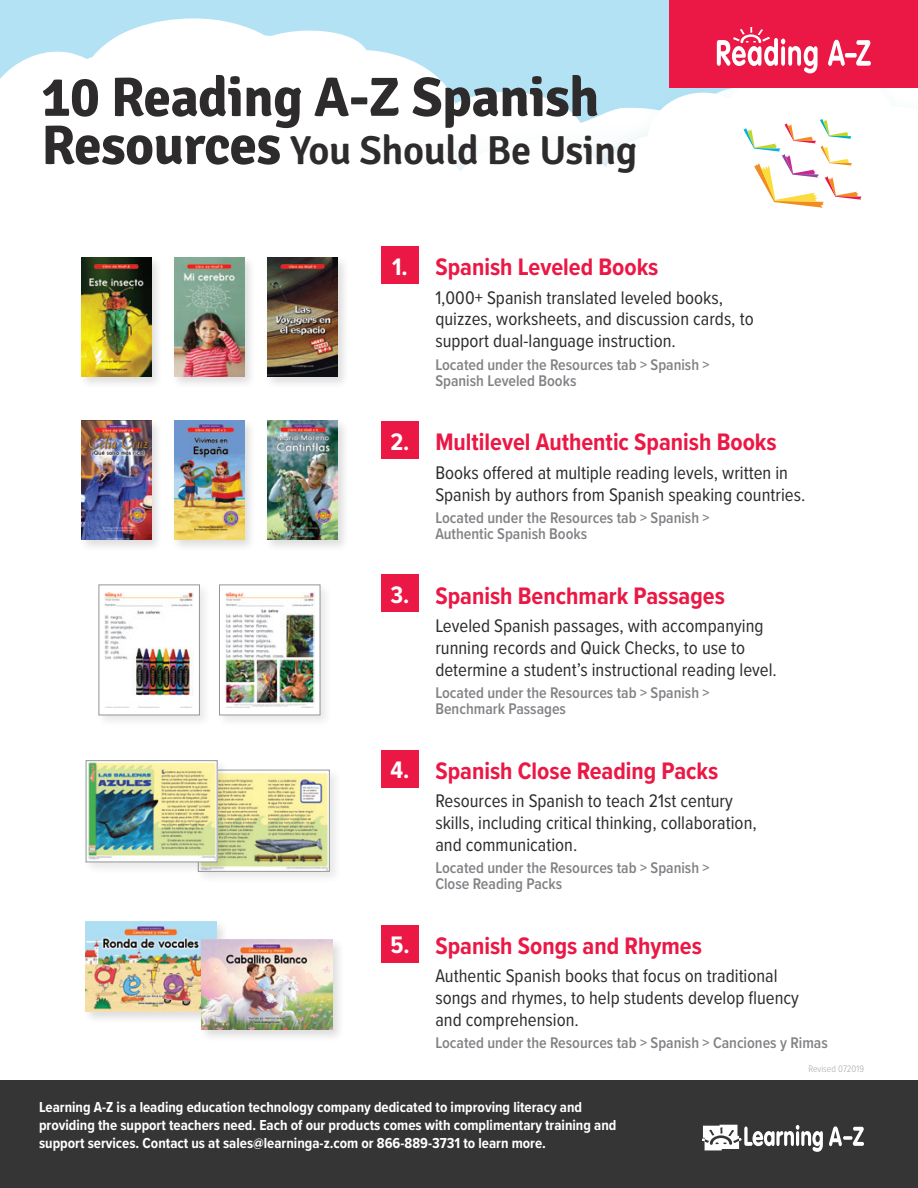
<style>
.page{position:relative;width:918px;height:1188px;background:#fff}
.page>*{position:absolute;margin:0;border:0;box-sizing:border-box;transform-origin:0 0}
.ParaHead_2{font:700 55.5px "Signika";letter-spacing:-.01em;color:#2e2b2c}
.ParaHead_2-2{font:600 40.5px "Signika";letter-spacing:-.01em;color:#2e2b2c}
.Product_Title-17{font:700 24.75px "Proxima Nova Cond";color:#eb1845}
.Product_Title-17-2{font:700 24.75px "Proxima Nova Cond";color:#fff}
.Body-Indented{font:18.9px/21.9px "Proxima Nova Cond";color:#2e2b2c}
.Located{font:600 16.05px/16px "Proxima Nova Cond";color:#808285}
.t1{font:700 15px/18px "Proxima Nova Cond";color:#fff}
.t2{font:300 9.75px "Proxima Nova Cond";color:#a8a9ad}
.s1{font-weight:700;font-size:55.5px}
</style>
<div class="page">
<div style="left:0;top:1080px;width:918px;height:108px;background:#363536"></div>
<svg style="left:702px;top:1125px;width:121px;height:27px"></svg>
<svg style="left:829px;top:1126px;width:13px;height:20px"></svg>
<svg style="left:843px;top:1136px;width:10px;height:4px"></svg>
<svg style="left:853px;top:1127px;width:11px;height:19px"></svg>
<div style="left:0;top:0;width:918px;height:171px;background:#b4e2f5"></div>
<svg style="left:0;top:18px;width:449px;height:122px;fill:#fff"></svg>
<div style="left:0;top:82px;width:262px;height:89px;background:#fff"></div>
<svg style="left:348px;top:91px;width:238px;height:49px;background:#f7fcfd"></svg>
<div style="left:586px;top:46px;width:332px;height:233px;background:#00b2b6;opacity:.07"></div>
<svg style="left:601px;top:61px;width:317px;height:79px;fill:#fff"></svg>
<svg style="left:751px;top:267px;width:167px;height:12px"></svg>
<svg style="left:601px;top:140px;width:150px;height:139px"></svg>
<svg style="left:743px;top:119px;width:175px;height:148px"></svg>
<svg style="left:179px;top:140px;width:422px;height:139px"></svg>
<div style="left:670px;top:0;width:248px;height:88px;background:#eb1845"></div>
<svg style="left:717px;top:27px;width:101px;height:46px"></svg>
<svg style="left:828px;top:40px;width:43px;height:26px"></svg>
<div style="left:381px;top:246px;width:38px;height:38px;background:#eb1845"></div>
<div style="left:381px;top:421px;width:38px;height:38px;background:#eb1845"></div>
<div style="left:381px;top:575px;width:38px;height:37px;background:#eb1845"></div>
<div style="left:381px;top:750px;width:38px;height:37px;background:#eb1845"></div>
<div style="left:381px;top:925px;width:38px;height:37px;background:#eb1845"></div>
<div style="left:96px;top:582px;width:116px;height:146px;background:#231f20;opacity:.1"></div>
<div style="left:99px;top:585px;width:100px;height:130px;background:#fff"></div>
<img style="left:104px;top:592px;width:90px;height:116px">
<div style="left:99px;top:585px;width:101px;height:130px;border:1px solid #939598"></div>
<div style="left:216px;top:582px;width:117px;height:146px;background:#231f20;opacity:.1"></div>
<div style="left:220px;top:585px;width:100px;height:130px;background:#fff"></div>
<img style="left:225px;top:592px;width:89px;height:116px">
<div style="left:219px;top:585px;width:101px;height:130px;border:1px solid #939598"></div>
<div style="left:83px;top:919px;width:146px;height:105px;background:#231f20;opacity:.15"></div>
<img style="left:86px;top:922px;width:131px;height:90px">
<div style="left:199px;top:937px;width:146px;height:105px;background:#231f20;opacity:.15"></div>
<img style="left:202px;top:940px;width:130px;height:90px">
<div style="left:79px;top:255px;width:85px;height:134px;background:#231f20;opacity:.15"></div>
<img style="left:81px;top:257px;width:70px;height:120px">
<div style="left:172px;top:255px;width:84px;height:134px;background:#231f20;opacity:.15"></div>
<img style="left:174px;top:257px;width:70px;height:120px">
<div style="left:265px;top:255px;width:85px;height:134px;background:#231f20;opacity:.15"></div>
<img style="left:267px;top:257px;width:71px;height:120px">
<div style="left:79px;top:418px;width:85px;height:135px;background:#231f20;opacity:.15"></div>
<img style="left:81px;top:421px;width:70px;height:119px">
<div style="left:172px;top:418px;width:84px;height:135px;background:#231f20;opacity:.15"></div>
<img style="left:174px;top:421px;width:70px;height:119px">
<div style="left:265px;top:418px;width:85px;height:135px;background:#231f20;opacity:.15"></div>
<img style="left:267px;top:421px;width:71px;height:119px">
<div style="left:195px;top:767px;width:147px;height:117px;background:#f7f7f6"></div>
<img style="left:230px;top:773px;width:98px;height:97px">
<div style="left:198px;top:770px;width:132px;height:102px;border:1px solid #939598"></div>
<div style="left:83px;top:757px;width:147px;height:117px;background:#231f20;opacity:.1"></div>
<img style="left:88px;top:762px;width:127px;height:98px">
<div style="left:86px;top:760px;width:131px;height:102px;border:1px solid #939598"></div>
<p class="ParaHead_2" style="left:41px;top:64px;width:559px">10 Reading A-Z Spanish</p>
<p class="ParaHead_2-2" style="left:41px;top:126px;width:597px"><span class="s1">Resources</span> You Should Be Using</p>
<p class="Product_Title-17-2" style="left:392px;top:248px;width:17px">1.</p>
<p class="Product_Title-17" style="left:435px;top:249px;width:225px">Spanish Leveled Books</p>
<p class="Body-Indented" style="left:435px;top:286px;width:320px">1,000+ Spanish translated leveled books, quizzes, worksheets, and discussion cards, to support dual-language instruction.</p>
<p class="Located" style="left:435px;top:356px;width:276px">Located under the Resources tab &gt; Spanish &gt;<br>Spanish Leveled Books</p>
<p class="Product_Title-17-2" style="left:390px;top:424px;width:21px">2.</p>
<p class="Product_Title-17" style="left:435px;top:424px;width:343px">Multilevel Authentic Spanish Books</p>
<p class="Body-Indented" style="left:435px;top:461px;width:371px">Books offered at multiple reading levels, written in<br>Spanish by authors from Spanish speaking countries.</p>
<p class="Located" style="left:435px;top:509px;width:276px">Located under the Resources tab &gt; Spanish &gt;<br>Authentic Spanish Books</p>
<p class="Product_Title-17-2" style="left:391px;top:577px;width:20px">3.</p>
<p class="Product_Title-17" style="left:435px;top:577px;width:291px">Spanish Benchmark Passages</p>
<p class="Body-Indented" style="left:435px;top:614px;width:343px">Leveled Spanish passages, with accompanying running records and Quick Checks, to use to determine a student’s instructional reading level.</p>
<p class="Located" style="left:435px;top:684px;width:276px">Located under the Resources tab &gt; Spanish &gt;<br>Benchmark Passages</p>
<p class="Product_Title-17-2" style="left:390px;top:752px;width:20px">4.</p>
<p class="Product_Title-17" style="left:435px;top:752px;width:284px">Spanish Close Reading Packs</p>
<p class="Body-Indented" style="left:435px;top:789px;width:323px">Resources in Spanish to teach 21st century skills, including critical thinking, collaboration, and communication.</p>
<p class="Located" style="left:435px;top:859px;width:276px">Located under the Resources tab &gt; Spanish &gt;<br>Close Reading Packs</p>
<p class="Product_Title-17-2" style="left:390px;top:927px;width:21px">5.</p>
<p class="Product_Title-17" style="left:435px;top:927px;width:268px">Spanish Songs and Rhymes</p>
<p class="Body-Indented" style="left:435px;top:964px;width:365px">Authentic Spanish books that focus on traditional songs and rhymes, to help students develop fluency and comprehension.</p>
<p class="Located" style="left:435px;top:1035px;width:394px">Located under the Resources tab &gt; Spanish &gt; Canciones y Rimas</p>
<p class="t1" style="left:39px;top:1097px;width:579px">Learning A-Z is a leading education technology company dedicated to improving literacy and providing the support teachers need. Each of our products comes with complimentary training and support services. Contact us at sales@learninga-z.com or 866-889-3731 to learn more.</p>
<p class="t2" style="left:809px;top:1061px;width:57px">Revised 072019</p>
</div>
